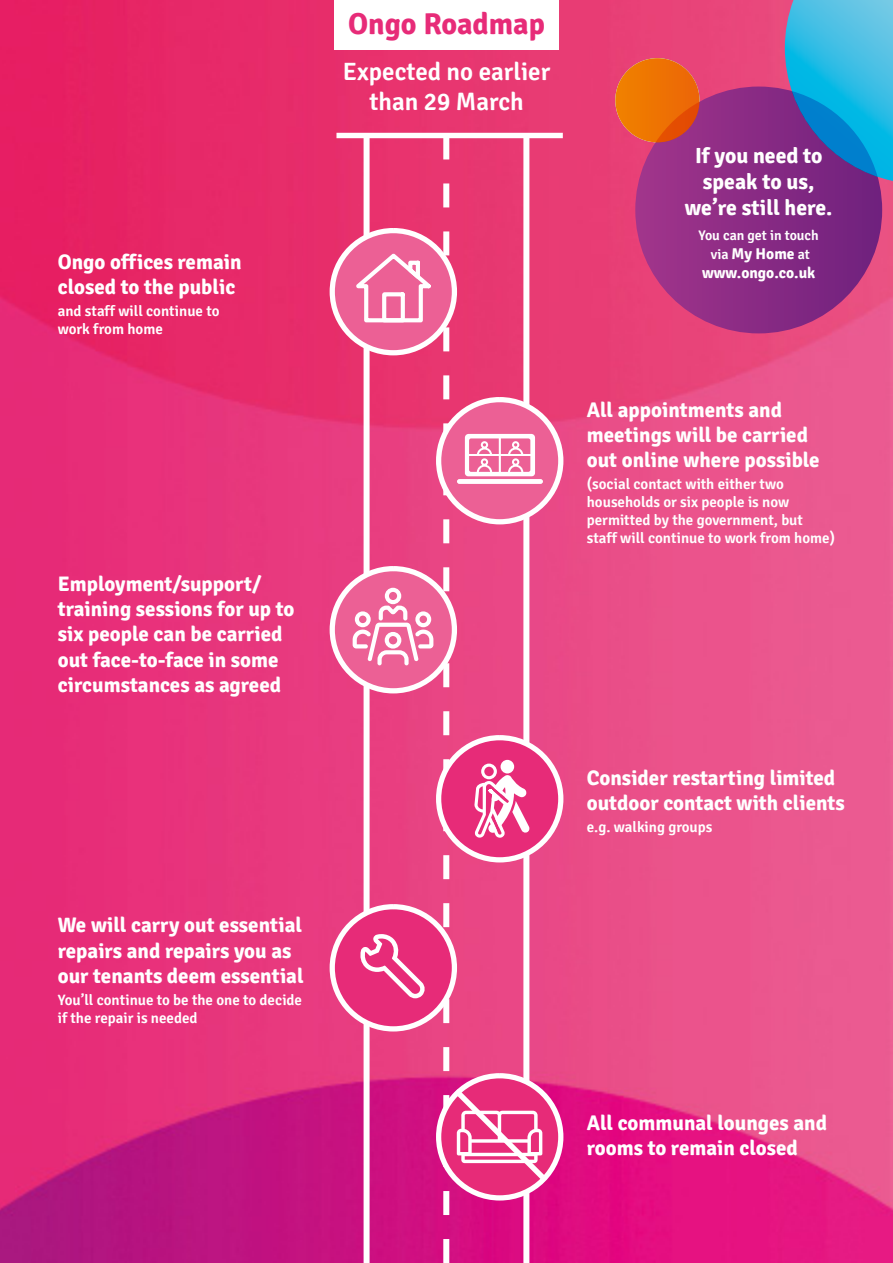
<style>
.page{position:relative;width:893px;height:1263px;background:#fff}
.page>*{position:absolute;margin:0;border:0;box-sizing:border-box;transform-origin:0 0}
.t1{font:700 30.15px "Signika";color:#e72b78}
.t2{font:600 24.9px/30px "Signika";color:#fff;text-align:center}
.t3{font:700 21.75px/26.1px "Signika";color:#fff;text-align:center}
.t4{font:700 21px/25.2px "Signika";color:#fff}
.t5{font:700 15.6px/18.6px "Signika";color:#fff;text-align:center}
.t6{font:600 15px/18px "Signika";color:#fff}
.t7{font:600 13.95px "Signika";color:#fff}
.s1{font-weight:600;font-size:13.95px}
</style>
<div class="page">
<img style="left:0;top:0;width:893px;height:1263px">
<div style="left:364px;top:135px;width:6px;height:1128px;background:#fff"></div>
<div style="left:334px;top:0;width:225px;height:49px;background:#fff"></div>
<svg style="left:330px;top:228px;width:127px;height:127px;fill:#ec6095"></svg>
<svg style="left:356px;top:253px;width:75px;height:69px"></svg>
<svg style="left:330px;top:566px;width:127px;height:127px;fill:#ec6095"></svg>
<svg style="left:436px;top:735px;width:127px;height:127px"></svg>
<svg style="left:436px;top:1073px;width:127px;height:127px"></svg>
<svg style="left:436px;top:397px;width:127px;height:127px"></svg>
<div style="left:330px;top:904px;width:127px;height:127px;background:#e72b78;border:5px solid #fff;border-radius:50%"></div>
<div style="left:336px;top:133px;width:227px;height:5px;background:#fff"></div>
<div style="left:635px;top:87px;width:247px;height:246px;background:linear-gradient(to right,#a3358b,#6e217d);border-radius:123px"></div>
<div style="left:615px;top:58px;width:84px;height:84px;background:linear-gradient(to right,#f08302,#ec6506);border-radius:42px"></div>
<svg style="left:360px;top:934px;width:65px;height:64px"></svg>
<svg style="left:443px;top:138px;width:108px;height:1125px;background:#ea5992"></svg>
<svg style="left:353px;top:588px;width:80px;height:77px"></svg>
<svg style="left:656px;top:102px;width:43px;height:40px;background:#d8551d"></svg>
<svg style="left:785px;top:0;width:108px;height:184px;background:#3c95cc"></svg>
<p class="t4" style="left:58px;top:249px;width:185px">Ongo offices remain closed to the public</p>
<p class="t6" style="left:58px;top:302px;width:163px">and staff will continue to work from home</p>
<p class="t4" style="left:58px;top:571px;width:238px">Employment/support/ training sessions for up to six people can be carried out face-to-face in some circumstances as agreed</p>
<p class="t4" style="left:58px;top:913px;width:247px">We will carry out essential repairs and repairs you as our tenants deem essential</p>
<p class="t6" style="left:58px;top:991px;width:246px">You’ll continue to be the one to decide if the repair is needed</p>
<h1 class="t1" style="left:348px;top:6px;width:198px">Ongo Roadmap</h1>
<p class="t2" style="left:343px;top:57px;width:209px">Expected no earlier than 29 March</p>
<p class="t3" style="left:685px;top:142px;width:149px">If you need to speak to us, we’re still here.</p>
<p class="t7" style="left:699px;top:227px;width:122px">You can get in touch</p>
<p class="t5" style="left:702px;top:245px;width:115px"><span class="s1">via</span> My Home <span class="s1">at </span>www.ongo.co.uk</p>
<p class="t4" style="left:587px;top:397px;width:234px">All appointments and meetings will be carried out online where possible</p>
<p class="t6" style="left:587px;top:476px;width:250px">(social contact with either two households or six people is now permitted by the government, but staff will continue to work from home)</p>
<p class="t4" style="left:587px;top:765px;width:259px">Consider restarting limited outdoor contact with clients</p>
<p class="t6" style="left:587px;top:818px;width:127px">e.g. walking groups</p>
<p class="t4" style="left:587px;top:1110px;width:242px">All communal lounges and rooms to remain closed</p>
</div>
